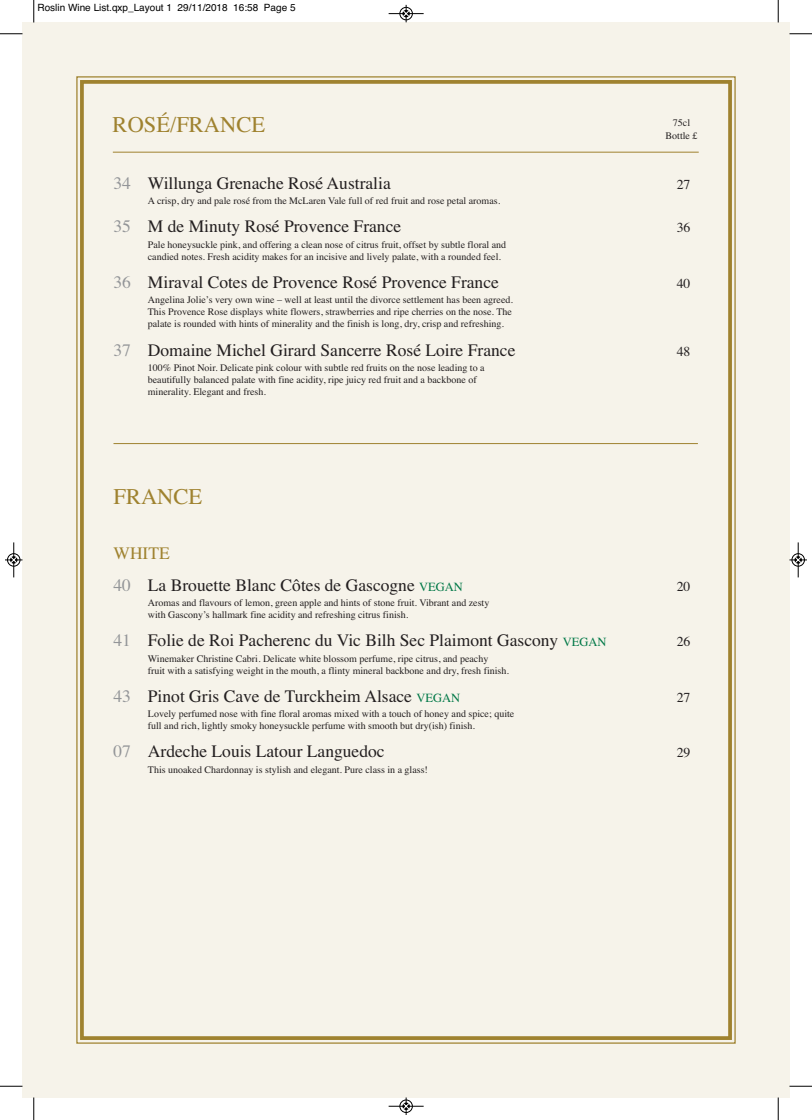
<style>
.page{position:relative;width:812px;height:1120px;background:#fff}
.page>*{position:absolute;margin:0;border:0;box-sizing:border-box;transform-origin:0 0}
.t1{font:22.5px "Times";color:#9f822f}
.t2{font:17.5px/31.6px "Times";color:#231f20}
.t3{font:13.75px "Times";color:#231f20}
.t4{font:10px/12px "Times";color:#231f20}
.t5{font:10px "Helvetica";color:#000}
.s1{color:#939598}
.s2{color:#9f822f}
.s3{font-size:12.5px;color:#017847}
</style>
<div class="page">
<div style="left:22px;top:23px;width:767px;height:1074px;background:#f6f3ea"></div>
<div style="left:80px;top:80px;width:652px;height:960px;border:4px solid #9f822f"></div>
<hr style="left:113px;top:152px;width:585px;height:1px;background:#9f822f">
<hr style="left:113px;top:443px;width:585px;height:1px;background:#9f822f">
<svg style="left:33px;top:0;width:2px;height:23px"></svg>
<svg style="left:0;top:33px;width:22px;height:2px"></svg>
<svg style="left:777px;top:0;width:2px;height:23px"></svg>
<svg style="left:789px;top:33px;width:23px;height:2px"></svg>
<svg style="left:33px;top:1097px;width:2px;height:23px"></svg>
<svg style="left:0;top:1086px;width:22px;height:1px"></svg>
<svg style="left:777px;top:1097px;width:2px;height:23px"></svg>
<svg style="left:789px;top:1086px;width:23px;height:1px"></svg>
<div style="left:399px;top:7px;width:14px;height:13px;border:1px solid #fff;border-radius:50%"></div>
<hr style="left:388px;top:13px;width:35px;height:1px;background:#000">
<div style="left:400px;top:7px;width:12px;height:13px;border:1px solid #000;border-radius:50%"></div>
<svg style="left:403px;top:5px;width:6px;height:17px"></svg>
<div style="left:399px;top:1099px;width:14px;height:14px;border:1px solid #fff;border-radius:50%"></div>
<hr style="left:388px;top:1106px;width:35px;height:1px;background:#000">
<div style="left:400px;top:1100px;width:12px;height:13px;border:1px solid #000;border-radius:50%"></div>
<svg style="left:403px;top:1097px;width:6px;height:18px"></svg>
<div style="left:7px;top:553px;width:13px;height:14px;border:1px solid #fff;border-radius:50%"></div>
<hr style="left:14px;top:542px;width:1px;height:35px;background:#000">
<div style="left:7px;top:553px;width:13px;height:13px;border:1px solid #000;border-radius:50%"></div>
<svg style="left:5px;top:557px;width:17px;height:6px"></svg>
<div style="left:791px;top:553px;width:13px;height:14px;border:1px solid #fff;border-radius:50%"></div>
<hr style="left:798px;top:542px;width:1px;height:35px;background:#000">
<div style="left:791px;top:553px;width:13px;height:13px;border:1px solid #000;border-radius:50%"></div>
<svg style="left:789px;top:557px;width:18px;height:6px"></svg>
<p class="t5" style="left:38px;top:2px;width:259px">Roslin Wine List.qxp_Layout 1 29/11/2018 16:58 Page 5</p>
<h1 class="t1" style="left:113px;top:111px;width:154px">ROSÉ/FRANCE</h1>
<p class="t4" style="left:665px;top:116px;width:33px;line-height:13.2px;text-align:center">75cl<br>Bottle £</p>
<h2 class="t2" style="left:113px;top:167px;width:279px"><span class="s1">34</span> Willunga Grenache Rosé Australia</h2>
<h3 class="t3" style="left:676px;top:176px;width:15px">27</h3>
<p class="t4" style="left:148px;top:195px;width:354px">A crisp, dry and pale rosé from the McLaren Vale full of red fruit and rose petal aromas.</p>
<h2 class="t2" style="left:113px;top:211px;width:289px"><span class="s1">35</span> M de Minuty Rosé Provence France</h2>
<h3 class="t3" style="left:676px;top:220px;width:15px">36</h3>
<p class="t4" style="left:148px;top:238px;width:360px">Pale honeysuckle pink, and offering a clean nose of citrus fruit, offset by subtle floral and candied notes. Fresh acidity makes for an incisive and lively palate, with a rounded feel.</p>
<h2 class="t2" style="left:113px;top:266px;width:387px"><span class="s1">36</span> Miraval Cotes de Provence Rosé Provence France</h2>
<h3 class="t3" style="left:676px;top:275px;width:15px">40</h3>
<p class="t4" style="left:148px;top:294px;width:366px;text-align:justify">Angelina Jolie’s very own wine – well at least until the divorce settlement has been agreed.<br>This Provence Rose displays white flowers, strawberries and ripe cherries on the nose. The palate is rounded with hints of minerality and the finish is long, dry, crisp and refreshing.</p>
<h2 class="t2" style="left:113px;top:334px;width:403px"><span class="s1">37</span> Domaine Michel Girard Sancerre Rosé Loire France</h2>
<h3 class="t3" style="left:676px;top:343px;width:15px">48</h3>
<p class="t4" style="left:148px;top:362px;width:338px">100% Pinot Noir. Delicate pink colour with subtle red fruits on the nose leading to a beautifully balanced palate with fine acidity, ripe juicy red fruit and a backbone of minerality. Elegant and fresh.</p>
<h1 class="t1" style="left:113px;top:483px;width:90px">FRANCE</h1>
<h2 class="t2" style="left:113px;top:537px;width:351px"><span class="s2">WHITE<br></span><span class="s1">40</span> La Brouette Blanc Côtes de Gascogne <span class="s3">VEGAN</span></h2>
<h3 class="t3" style="left:676px;top:578px;width:15px">20</h3>
<p class="t4" style="left:148px;top:596px;width:343px">Aromas and flavours of lemon, green apple and hints of stone fruit. Vibrant and zesty with Gascony’s hallmark fine acidity and refreshing citrus finish.</p>
<h2 class="t2" style="left:113px;top:624px;width:494px"><span class="s1">41</span> Folie de Roi Pacherenc du Vic Bilh Sec Plaimont Gascony <span class="s3">VEGAN</span></h2>
<h3 class="t3" style="left:676px;top:633px;width:15px">26</h3>
<p class="t4" style="left:148px;top:652px;width:362px">Winemaker Christine Cabri. Delicate white blossom perfume, ripe citrus, and peachy<br>fruit with a satisfying weight in the mouth, a flinty mineral backbone and dry, fresh finish.</p>
<h2 class="t2" style="left:113px;top:680px;width:348px"><span class="s1">43</span> Pinot Gris Cave de Turckheim Alsace <span class="s3">VEGAN</span></h2>
<h3 class="t3" style="left:676px;top:689px;width:15px">27</h3>
<p class="t4" style="left:148px;top:708px;width:368px">Lovely perfumed nose with fine floral aromas mixed with a touch of honey and spice; quite full and rich, lightly smoky honeysuckle perfume with smooth but dry(ish) finish.</p>
<h2 class="t2" style="left:113px;top:735px;width:273px"><span class="s1">07</span> Ardeche Louis Latour Languedoc</h2>
<h3 class="t3" style="left:676px;top:745px;width:15px">29</h3>
<p class="t4" style="left:148px;top:763px;width:281px">This unoaked Chardonnay is stylish and elegant. Pure class in a glass!</p>
</div>
